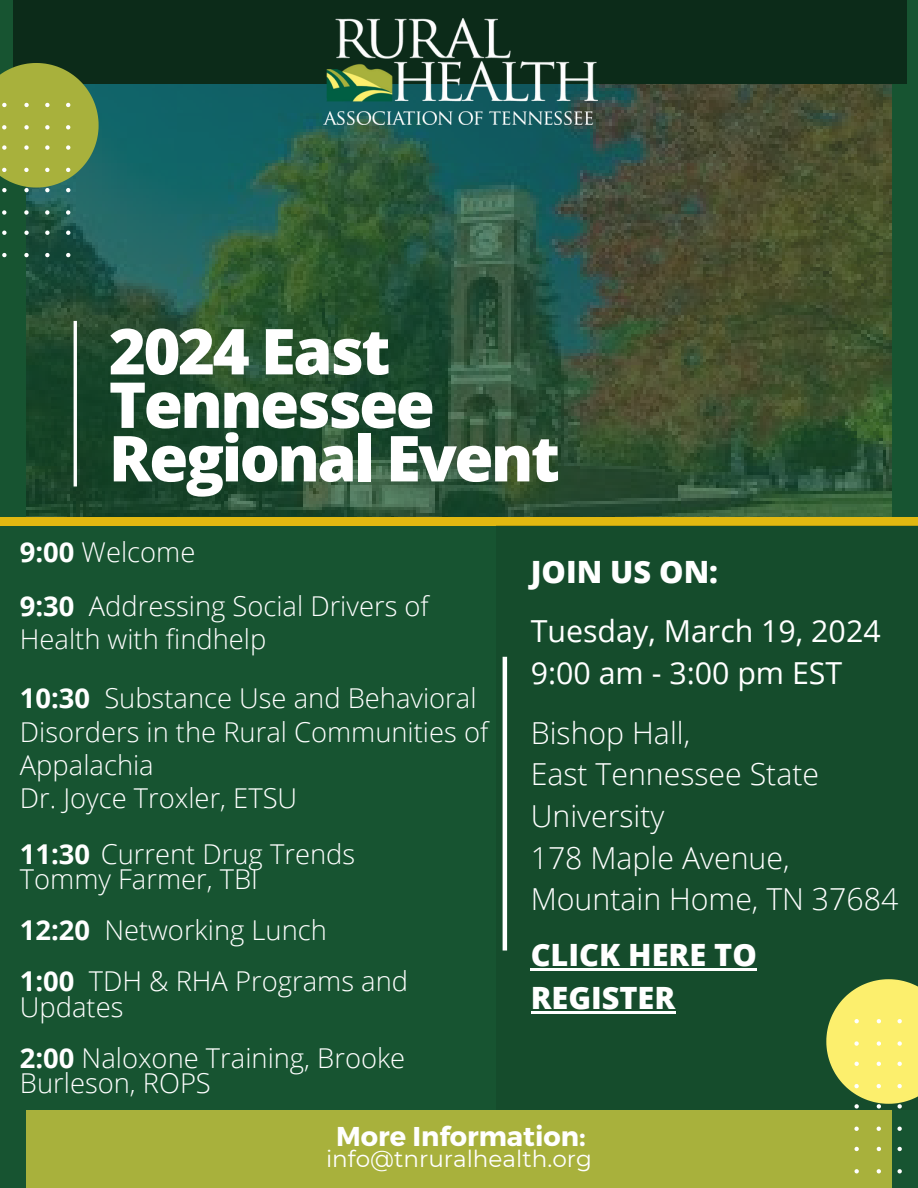
<style>
.page{position:relative;width:918px;height:1188px;background:#175431}
.page>*{position:absolute;margin:0;border:0;box-sizing:border-box;transform-origin:0 0}
.t1{font:800 63.45px/53.6px "Open Sans";letter-spacing:-.04em;color:#fff}
.t2{font:800 30.75px/42.8px "Open Sans";color:#fff}
.t3{font:300 30.3px/41.7px "Open Sans";color:#fff}
.t4{font:30.3px/41.7px "Open Sans";color:#fff}
.t5{font:300 27.3px/33.3px "Open Sans";color:#fff}
.t6{font:700 27.15px "Montserrat";color:#fff}
.t7{font:23.1px "Montserrat";color:#fff}
.s1{font-weight:700}
</style>
<div class="page">
<img style="left:26px;top:84px;width:865px;height:433px">
<hr style="left:74px;top:321px;width:3px;height:165px;background:#fff">
<div style="left:0;top:517px;width:918px;height:9px;background:#e1b811"></div>
<div style="left:26px;top:1111px;width:866px;height:77px;background:#a8b13c"></div>
<div style="left:496px;top:526px;width:422px;height:584px;background:#154c2c"></div>
<div style="left:14px;top:0;width:893px;height:84px;background:#0c2b19"></div>
<svg style="left:0;top:63px;width:99px;height:194px"></svg>
<svg style="left:826px;top:979px;width:92px;height:194px"></svg>
<img style="left:323px;top:18px;width:275px;height:106px">
<hr style="left:503px;top:657px;width:4px;height:294px;background:#fff">
<hr style="left:531px;top:968px;width:226px;height:2px;background:#fff">
<hr style="left:531px;top:1011px;width:144px;height:2px;background:#fff">
<p class="t1" style="left:109px;top:323px;width:453px">2024 East<br>Tennessee<br>Regional Event</p>
<h3 class="t5" style="left:20px;top:534px;width:177px"><span class="s1">9:00</span> Welcome</h3>
<h3 class="t5" style="left:20px;top:589px;width:410px"><span class="s1">9:30</span> Addressing Social Drivers of<br>Health with findhelp</h3>
<h2 class="t5" style="left:20px;top:681px;width:470px"><span class="s1">10:30</span> Substance Use and Behavioral<br>Disorders in the Rural Communities of<br>Appalachia<br>Dr. Joyce Troxler, ETSU</h2>
<h5 class="t5" style="left:20px;top:840px;width:337px;line-height:25.5px"><span class="s1">11:30</span> Current Drug Trends<br>Tommy Farmer, TBI</h5>
<h5 class="t5" style="left:20px;top:913px;width:309px"><span class="s1">12:20</span> Networking Lunch</h5>
<h5 class="t5" style="left:20px;top:968px;width:390px;line-height:25.5px"><span class="s1">1:00</span> TDH &amp; RHA Programs and<br>Updates</h5>
<h5 class="t5" style="left:20px;top:1045px;width:387px;line-height:25.5px"><span class="s1">2:00</span> Naloxone Training, Brooke<br>Burleson, ROPS</h5>
<h1 class="t2" style="left:531px;top:550px;width:189px">JOIN US ON:</h1>
<h2 class="t4" style="left:531px;top:610px;width:351px">Tuesday, March 19, 2024<br>9:00 am - 3:00 pm EST</h2>
<h5 class="t3" style="left:531px;top:711px;width:369px">Bishop Hall,<br>East Tennessee State<br>University<br>178 Maple Avenue,<br>Mountain Home, TN 37684</h5>
<p class="t2" style="left:531px;top:933px;width:228px">CLICK HERE TO<br>REGISTER</p>
<h5 class="t6" style="left:336px;top:1119px;width:251px">More Information:</h5>
<h5 class="t7" style="left:326px;top:1145px;width:267px">info@tnruralhealth.org</h5>
</div>
